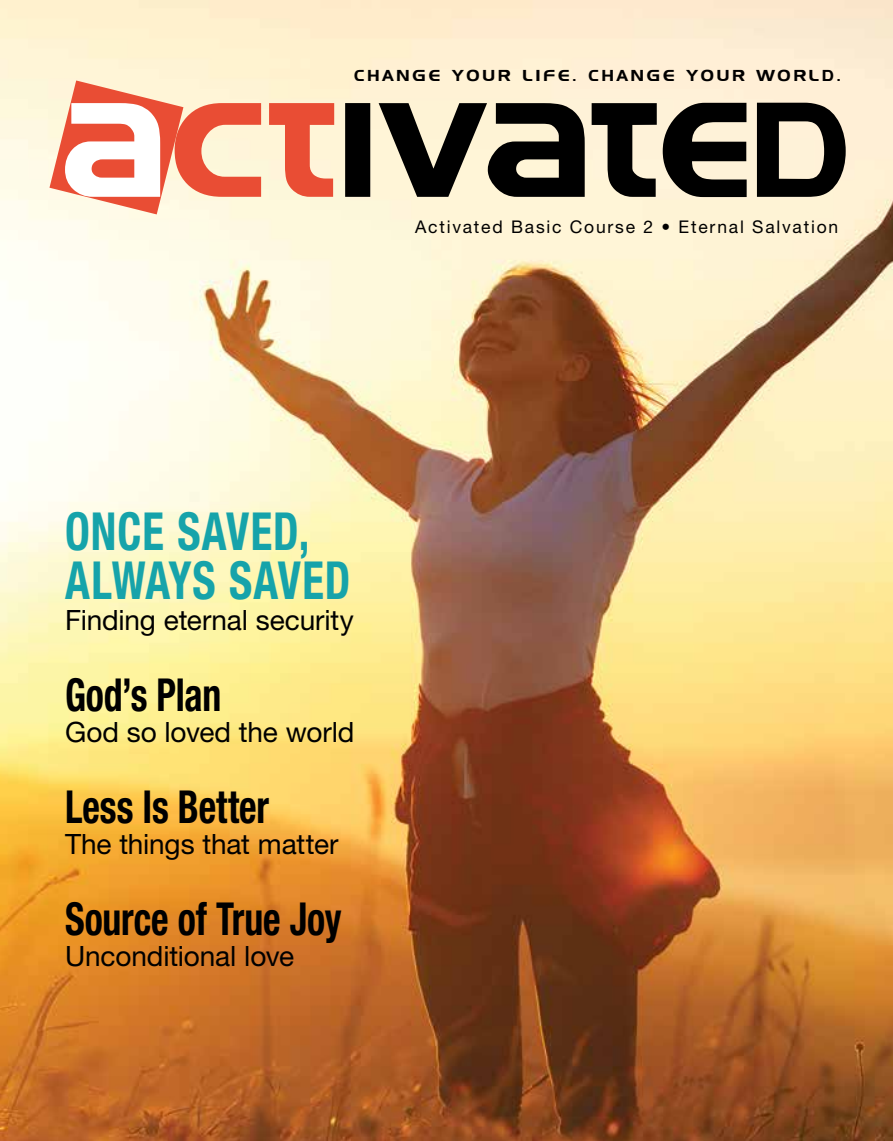
<style>
.page{position:relative;width:893px;height:1141px;background:#fff}
.page>*{position:absolute;margin:0;border:0;box-sizing:border-box;transform-origin:0 0}
.t1{font:700 condensed 52.5px/49px "Helvetica Neue LT Std";letter-spacing:.02em;color:#16a3aa;scale:.85 1}
.t2{font:700 condensed 45.5px "Helvetica Neue LT Std";letter-spacing:-.005em;color:#000;scale:.83 1}
.t3{font:28px "Helvetica Neue LT Std";letter-spacing:-.005em;color:#000}
.t4{font:17.5px "Helvetica Neue LT Std";letter-spacing:.1em;color:#000}
.t5{font:15.75px "Denmark";letter-spacing:.19em;color:#000}
</style>
<div class="page">
<img style="left:0;top:0;width:893px;height:1141px">
<svg style="left:345px;top:103px;width:501px;height:94px;background:#696559"></svg>
<svg style="left:49px;top:80px;width:285px;height:134px"></svg>
<p class="t5" style="left:354px;top:66px;width:488px">CHANGE YOUR LIFE. CHANGE YOUR WORLD.</p>
<p class="t4" style="left:415px;top:216px;width:424px">Activated Basic Course 2 • Eternal Salvation</p>
<h1 class="t1" style="left:65px;top:506px;width:337px">ONCE SAVED,<br>ALWAYS SAVED</h1>
<p class="t3" style="left:65px;top:604px;width:290px">Finding eternal security</p>
<h2 class="t2" style="left:65px;top:667px;width:190px">God’s Plan</h2>
<p class="t3" style="left:65px;top:716px;width:291px">God so loved the world</p>
<h2 class="t2" style="left:65px;top:779px;width:248px">Less Is Better</h2>
<p class="t3" style="left:65px;top:828px;width:275px">The things that matter</p>
<h2 class="t2" style="left:65px;top:891px;width:335px">Source of True Joy</h2>
<p class="t3" style="left:65px;top:940px;width:231px">Unconditional love</p>
</div>
